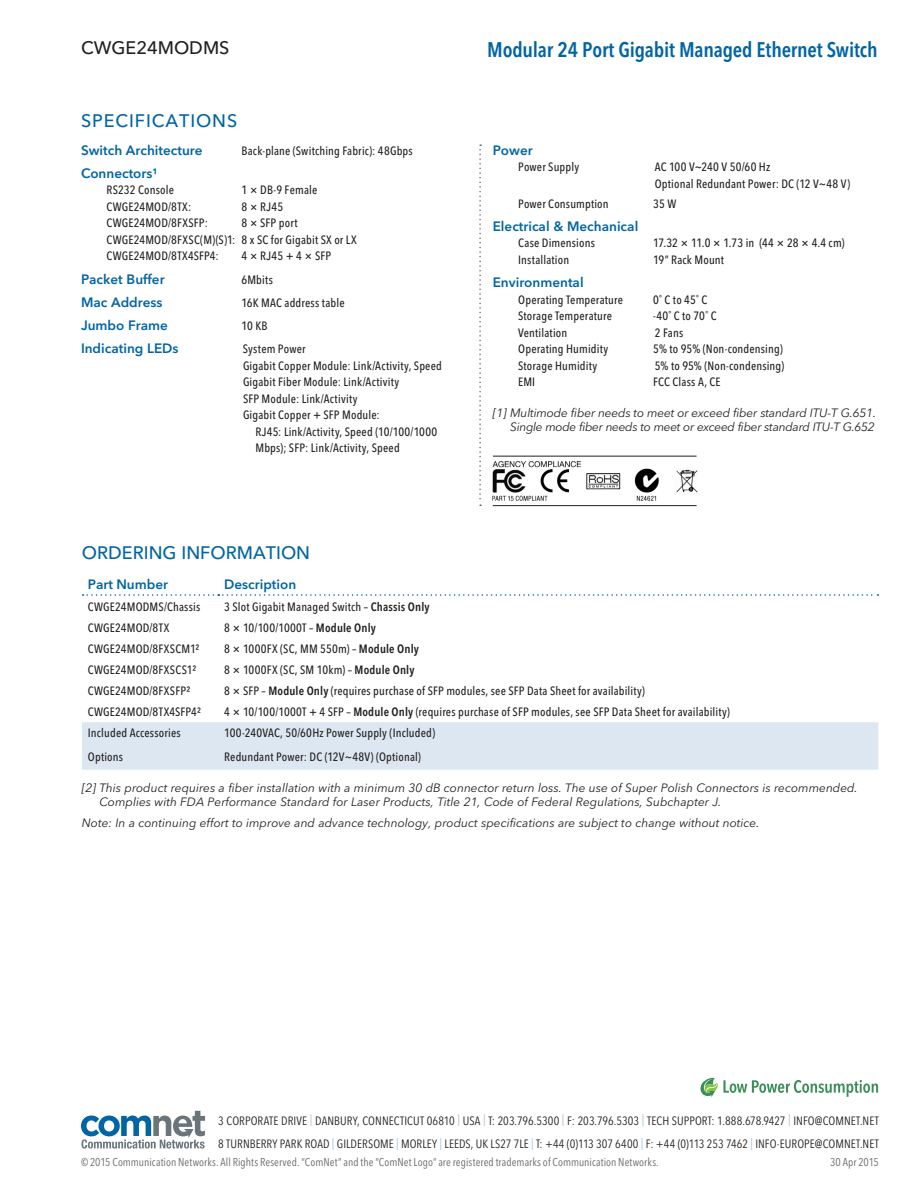
<style>
.page{position:relative;width:918px;height:1188px;background:#fff}
.page>*{position:absolute;margin:0;border:0;box-sizing:border-box;transform-origin:0 0}
.t1{font:600 condensed 21px "Avenir Next LT Pro";letter-spacing:-.01em;color:#0065a4}
.t2{font:500 18px "Avenir Next LT Pro";color:#0065a4}
.t3{font:500 18px "Avenir Next LT Pro";letter-spacing:.05em;color:#0065a4}
.t4{font:500 18px "Avenir Next LT Pro";color:#231f20}
.t5{font:600 13.5px "Avenir Next LT Pro";color:#0065a4}
.t6{font:500 condensed 12px/16.5px "Avenir Next LT Pro";letter-spacing:.015em;color:#231f20}
.t7{font:italic 12px/14.4px "Avenir Next LT Pro";color:#231f20}
.t8{font:condensed 12px/23.5px "Avenir Next LT Pro";letter-spacing:.005em;color:#231f20}
.t9{font:italic 12px/14.4px "Avenir Next LT Pro";letter-spacing:-.02em;color:#231f20;text-align:right}
.t10{font:condensed 11.25px "Avenir Next LT Pro";letter-spacing:.005em;color:#67676a}
.s1{font-weight:600}
.s2{font-weight:200;color:#0065a4}
</style>
<div class="page">
<svg style="left:81px;top:1111px;width:124px;height:38px"></svg>
<svg style="left:479px;top:144px;width:2px;height:362px"></svg>
<svg style="left:701px;top:1078px;width:177px;height:19px"></svg>
<div style="left:82px;top:722px;width:796px;height:48px;background:#dde7f2"></div>
<svg style="left:83px;top:594px;width:796px;height:2px"></svg>
<hr style="left:493px;top:456px;width:204px;height:1px;background:#231f20">
<hr style="left:493px;top:505px;width:204px;height:1px;background:#231f20">
<img style="left:493px;top:461px;width:205px;height:40px">
<p class="t4" style="left:81px;top:37px;width:150px">CWGE24MODMS</p>
<p class="t1" style="left:487px;top:37px;width:392px">Modular 24 Port Gigabit Managed Ethernet Switch</p>
<p class="t3" style="left:81px;top:110px;width:158px">SPECIFICATIONS</p>
<p class="t5" style="left:81px;top:142px;width:123px">Switch Architecture</p>
<p class="t6" style="left:242px;top:142px;width:173px">Back-plane (Switching Fabric): 48Gbps</p>
<p class="t5" style="left:81px;top:165px;width:78px">Connectors¹</p>
<p class="t6" style="left:106px;top:182px;width:69px">RS232 Console</p>
<p class="t6" style="left:242px;top:182px;width:77px">1 × DB-9 Female</p>
<p class="t6" style="left:106px;top:198px;width:86px">CWGE24MOD/8TX:</p>
<p class="t6" style="left:242px;top:198px;width:43px">8 × RJ45</p>
<p class="t6" style="left:106px;top:215px;width:103px">CWGE24MOD/8FXSFP:</p>
<p class="t6" style="left:242px;top:215px;width:58px">8 × SFP port</p>
<p class="t6" style="left:106px;top:231px;width:252px">CWGE24MOD/8FXSC(M)(S)1: 8 x SC for Gigabit SX or LX</p>
<p class="t6" style="left:106px;top:248px;width:114px">CWGE24MOD/8TX4SFP4:</p>
<p class="t6" style="left:242px;top:248px;width:91px">4 × RJ45 + 4 × SFP</p>
<p class="t5" style="left:81px;top:271px;width:85px">Packet Buffer</p>
<p class="t6" style="left:242px;top:271px;width:33px">6Mbits</p>
<p class="t5" style="left:81px;top:294px;width:83px">Mac Address</p>
<p class="t6" style="left:242px;top:294px;width:105px">16K MAC address table</p>
<p class="t5" style="left:81px;top:317px;width:88px">Jumbo Frame</p>
<p class="t6" style="left:242px;top:318px;width:28px">10 KB</p>
<p class="t5" style="left:81px;top:340px;width:99px">Indicating LEDs</p>
<p class="t6" style="left:243px;top:341px;width:64px">System Power</p>
<p class="t6" style="left:243px;top:357px;width:201px">Gigabit Copper Module: Link/Activity, Speed</p>
<p class="t6" style="left:243px;top:374px;width:158px">Gigabit Fiber Module: Link/Activity</p>
<p class="t6" style="left:243px;top:390px;width:116px">SFP Module: Link/Activity</p>
<p class="t6" style="left:243px;top:407px;width:138px">Gigabit Copper + SFP Module:</p>
<p class="t6" style="left:256px;top:423px;width:183px">RJ45: Link/Activity, Speed (10/100/1000</p>
<p class="t6" style="left:256px;top:440px;width:146px">Mbps); SFP: Link/Activity, Speed</p>
<p class="t5" style="left:493px;top:142px;width:41px">Power</p>
<p class="t6" style="left:518px;top:159px;width:62px">Power Supply</p>
<p class="t6" style="left:655px;top:159px;width:197px">AC 100 V~240 V 50/60 Hz<br>Optional Redundant Power: DC (12 V~48 V)</p>
<p class="t6" style="left:518px;top:195px;width:92px">Power Consumption</p>
<p class="t6" style="left:653px;top:195px;width:25px">35 W</p>
<p class="t5" style="left:493px;top:218px;width:147px">Electrical &amp; Mechanical</p>
<p class="t6" style="left:518px;top:235px;width:78px">Case Dimensions</p>
<p class="t6" style="left:653px;top:235px;width:193px">17.32 × 11.0 × 1.73 in (44 × 28 × 4.4 cm)</p>
<p class="t6" style="left:518px;top:251px;width:53px">Installation</p>
<p class="t6" style="left:653px;top:251px;width:72px">19” Rack Mount</p>
<p class="t5" style="left:493px;top:274px;width:92px">Environmental</p>
<p class="t6" style="left:518px;top:291px;width:106px">Operating Temperature</p>
<p class="t6" style="left:653px;top:291px;width:56px">0˚ C to 45˚ C</p>
<p class="t6" style="left:518px;top:308px;width:95px">Storage Temperature</p>
<p class="t6" style="left:653px;top:308px;width:65px">-40˚ C to 70˚ C</p>
<p class="t6" style="left:518px;top:324px;width:51px">Ventilation</p>
<p class="t6" style="left:655px;top:324px;width:30px">2 Fans</p>
<p class="t6" style="left:518px;top:341px;width:92px">Operating Humidity</p>
<p class="t6" style="left:653px;top:341px;width:131px">5% to 95% (Non-condensing)</p>
<p class="t6" style="left:518px;top:357px;width:80px">Storage Humidity</p>
<p class="t6" style="left:655px;top:357px;width:131px">5% to 95% (Non-condensing)</p>
<p class="t6" style="left:518px;top:374px;width:19px">EMI</p>
<p class="t6" style="left:653px;top:374px;width:69px">FCC Class A, CE</p>
<p class="t9" style="left:493px;top:406px;width:385px">[1] Multimode fiber needs to meet or exceed fiber standard ITU-T G.651.<br>Single mode fiber needs to meet or exceed fiber standard ITU-T G.652</p>
<p class="t2" style="left:82px;top:542px;width:230px">ORDERING INFORMATION</p>
<p class="t5" style="left:88px;top:576px;width:82px">Part Number</p>
<p class="t5" style="left:224px;top:576px;width:74px">Description</p>
<p class="t6" style="left:88px;top:598px;width:114px">CWGE24MODMS/Chassis</p>
<p class="t6" style="left:224px;top:598px;width:207px">3 Slot Gigabit Managed Switch – <span class="s1">Chassis Only</span></p>
<p class="t6" style="left:88px;top:619px;width:83px">CWGE24MOD/8TX</p>
<p class="t6" style="left:224px;top:619px;width:153px">8 × 10/100/1000T – <span class="s1">Module Only</span></p>
<p class="t6" style="left:88px;top:641px;width:113px">CWGE24MOD/8FXSCM1²</p>
<p class="t6" style="left:224px;top:641px;width:196px">8 × 1000FX (SC, MM 550m) – <span class="s1">Module Only</span></p>
<p class="t6" style="left:88px;top:662px;width:110px">CWGE24MOD/8FXSCS1²</p>
<p class="t6" style="left:224px;top:662px;width:192px">8 × 1000FX (SC, SM 10km) – <span class="s1">Module Only</span></p>
<p class="t6" style="left:88px;top:683px;width:104px">CWGE24MOD/8FXSFP²</p>
<p class="t6" style="left:224px;top:683px;width:422px">8 × SFP – <span class="s1">Module Only</span> (requires purchase of SFP modules, see SFP Data Sheet for availability)</p>
<p class="t6" style="left:88px;top:704px;width:115px">CWGE24MOD/8TX4SFP4²</p>
<p class="t6" style="left:224px;top:704px;width:507px">4 × 10/100/1000T + 4 SFP – <span class="s1">Module Only</span> (requires purchase of SFP modules, see SFP Data Sheet for availability)</p>
<p class="t6" style="left:88px;top:725px;width:94px">Included Accessories</p>
<p class="t6" style="left:224px;top:725px;width:212px">100-240VAC, 50/60Hz Power Supply (Included)</p>
<p class="t6" style="left:88px;top:749px;width:37px">Options</p>
<p class="t6" style="left:224px;top:749px;width:198px">Redundant Power: DC (12V~48V) (Optional)</p>
<p class="t7" style="left:99px;top:780px;width:760px;text-indent:-17px">[2] This product requires a fiber installation with a minimum 30 dB connector return loss. The use of Super Polish Connectors is recommended.<br>Complies with FDA Performance Standard for Laser Products, Title 21, Code of Federal Regulations, Subchapter J.</p>
<p class="t7" style="left:82px;top:816px;width:679px">Note: In a continuing effort to improve and advance technology, product specifications are subject to change without notice.</p>
<p class="t8" style="left:218px;top:1109px;width:662px">3 CORPORATE DRIVE <span class="s2">|</span> DANBURY, CONNECTICUT 06810 <span class="s2">|</span> USA <span class="s2">|</span> T: 203.796.5300 <span class="s2">|</span> F: 203.796.5303 <span class="s2">|</span> TECH SUPPORT: 1.888.678.9427 <span class="s2">|</span> INFO@COMNET.NET<br>8 TURNBERRY PARK ROAD <span class="s2">|</span> GILDERSOME <span class="s2">|</span> MORLEY <span class="s2">|</span> LEEDS, UK LS27 7LE <span class="s2">|</span> T: +44 (0)113 307 6400 <span class="s2">|</span> F: +44 (0)113 253 7462 <span class="s2">|</span> INFO-EUROPE@COMNET.NET</p>
<p class="t10" style="left:81px;top:1155px;width:579px">© 2015 Communication Networks. All Rights Reserved. “ComNet” and the “ComNet Logo” are registered trademarks of Communication Networks.</p>
<p class="t10" style="left:830px;top:1155px;width:50px">30 Apr 2015</p>
</div>
